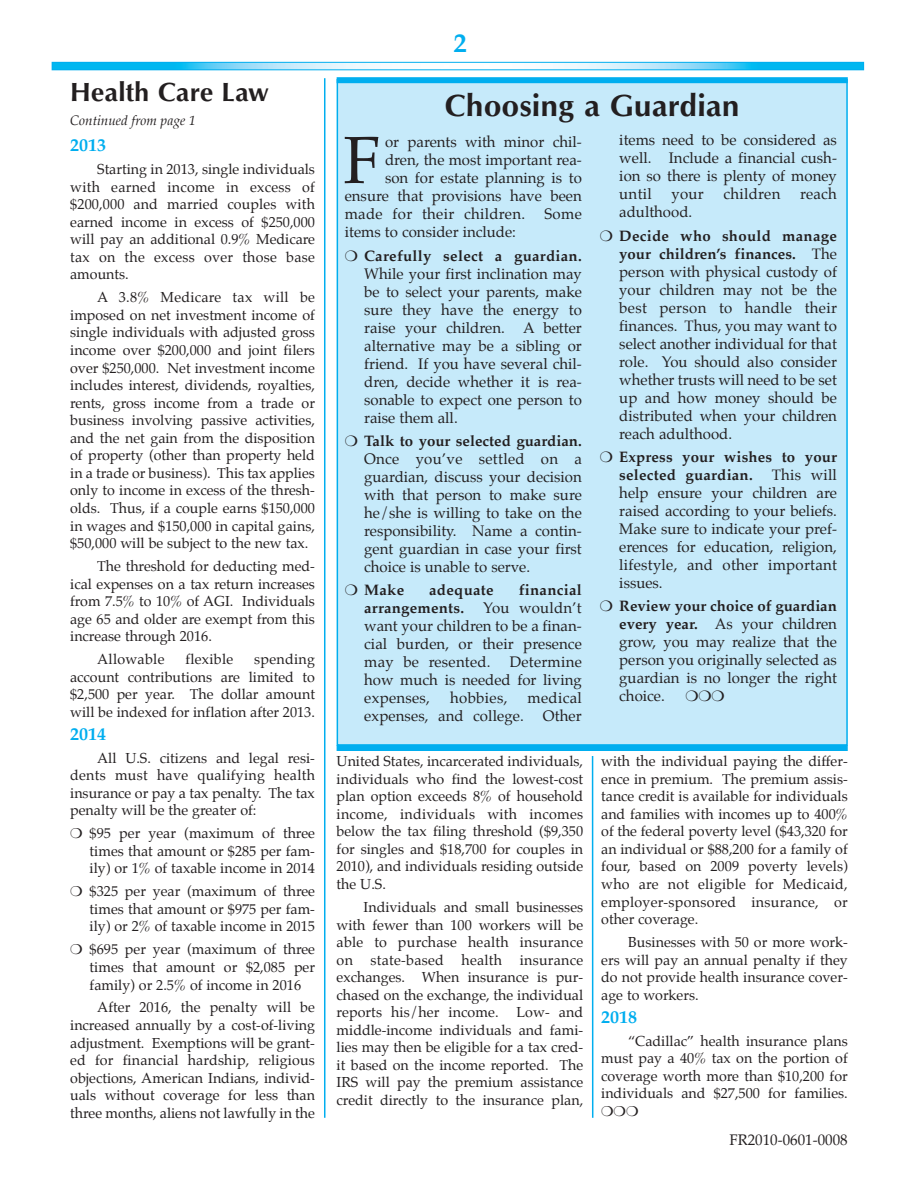
<style>
.page{position:relative;width:918px;height:1188px;background:#fff}
.page>*{position:absolute;margin:0;border:0;box-sizing:border-box;transform-origin:0 0}
.t1{font:66.9px "Palatino";color:#231f20}
.t2{font:31.5px "Optimum Bold DTC";color:#231f20}
.t3{font:27px "Optimum Bold DTC";color:#231f20}
.t4{font:700 27px "Palatino";color:#00aeef}
.t5{font:700 18px "Palatino";color:#00aeef}
.t6{font:15px/18px "Palatino";color:#231f20;text-align:justify}
.t7{font:700 15px/18px "Palatino";letter-spacing:.015em;color:#231f20}
.t8{font:15px "Palatino";letter-spacing:.02em;color:#231f20}
.t9{font:14.25px/17.5px "Palatino";color:#231f20;text-align:justify}
.t10{font:14.25px "Palatino";letter-spacing:.02em;color:#231f20}
.t11{font:italic 13.5px "Palatino";color:#231f20}
.s1{font-weight:700}
</style>
<div class="page">
<div style="left:338px;top:81px;width:508px;height:663px;background:#c6eafa"></div>
<img style="left:54px;top:64px;width:808px;height:4px">
<div style="left:52px;top:62px;width:812px;height:8px;border:1px solid #00aeef"></div>
<div style="left:337px;top:77px;width:511px;height:6px;background:#00aeef"></div>
<div style="left:337px;top:745px;width:511px;height:6px;background:#00aeef"></div>
<hr style="left:592px;top:756px;width:1px;height:362px;background:#00aeef">
<hr style="left:324px;top:78px;width:1px;height:1040px;background:#00aeef">
<h3 class="t3" style="left:70px;top:76px;width:200px">Health Care Law</h3>
<p class="t11" style="left:70px;top:114px;width:127px">Continued from page 1</p>
<p class="t5" style="left:70px;top:136px;width:38px">2013</p>
<p class="t9" style="left:70px;top:161px;width:246px;text-indent:27px">Starting in 2013, single individuals with earned income in excess of $200,000 and married couples with earned income in excess of $250,000 will pay an additional 0.9% Medicare tax on the excess over those base amounts.</p>
<p class="t9" style="left:70px;top:290px;width:246px;text-indent:27px">A 3.8% Medicare tax will be imposed on net investment income of single individuals with adjusted gross income over $200,000 and joint filers over $250,000. Net investment income includes interest, dividends, royalties, rents, gross income from a trade or business involving passive activities, and the net gain from the disposition of property (other than property held in a trade or business). This tax applies only to income in excess of the thresh&shy;olds. Thus, if a couple earns $150,000 in wages and $150,000 in capital gains, $50,000 will be subject to the new tax.</p>
<p class="t9" style="left:70px;top:558px;width:246px;text-indent:27px">The threshold for deducting med&shy;ical expenses on a tax return increases from 7.5% to 10% of AGI. Individuals age 65 and older are exempt from this increase through 2016.</p>
<p class="t10" style="left:97px;top:652px;width:69px">Allowable</p>
<p class="t10" style="left:185px;top:652px;width:50px">flexible</p>
<p class="t9" style="left:70px;top:652px;width:246px;text-indent:184px">spending account contributions are limited to $2,500 per year. The dollar amount will be indexed for inflation after 2013.</p>
<p class="t5" style="left:70px;top:725px;width:38px">2014</p>
<p class="t9" style="left:70px;top:750px;width:246px;text-indent:27px">All U.S. citizens and legal resi&shy;dents must have qualifying health insurance or pay a tax penalty. The tax penalty will be the greater of:</p>
<p class="t9" style="left:90px;top:826px;width:227px">$95 per year (maximum of three times that amount or $285 per fam&shy;ily) or 1% of taxable income in 2014</p>
<p class="t9" style="left:90px;top:884px;width:227px">$325 per year (maximum of three times that amount or $975 per fam&shy;ily) or 2% of taxable income in 2015</p>
<p class="t9" style="left:90px;top:942px;width:227px">$695 per year (maximum of three times that amount or $2,085 per family) or 2.5% of income in 2016</p>
<p class="t9" style="left:70px;top:1000px;width:246px;text-indent:27px">After 2016, the penalty will be increased annually by a cost-of-living adjustment. Exemptions will be grant&shy;ed for financial hardship, religious objections, American Indians, individ&shy;uals without coverage for less than three months, aliens not lawfully in the</p>
<h3 class="t4" style="left:453px;top:30px;width:15px">2</h3>
<h2 class="t2" style="left:445px;top:87px;width:297px">Choosing a Guardian</h2>
<h1 class="t1" style="left:343px;top:128px;width:39px">F</h1>
<p class="t6" style="left:385px;top:134px;width:198px">or parents with minor chil-</p>
<p class="t6" style="left:385px;top:152px;width:198px">dren, the most important rea-</p>
<p class="t6" style="left:385px;top:170px;width:198px">son for estate planning is to</p>
<p class="t6" style="left:345px;top:188px;width:239px">ensure that provisions have been</p>
<p class="t8" style="left:345px;top:207px;width:182px">made for their children.</p>
<p class="t6" style="left:544px;top:206px;width:39px">Some</p>
<p class="t6" style="left:345px;top:224px;width:173px">items to consider include:</p>
<p class="t7" style="left:364px;top:248px;width:219px">Carefully select a guardian.</p>
<p class="t6" style="left:364px;top:266px;width:219px">While your first inclination may be to select your parents, make sure they have the energy to raise your children. A better alternative may be a sibling or friend. If you have several chil&shy;dren, decide whether it is rea&shy;sonable to expect one person to raise them all.</p>
<p class="t7" style="left:364px;top:433px;width:219px">Talk to your selected guardian.</p>
<p class="t6" style="left:364px;top:451px;width:219px">Once you’ve settled on a guardian, discuss your decision with that person to make sure he/she is willing to take on the responsibility. Name a contin&shy;gent guardian in case your first choice is unable to serve.</p>
<p class="t7" style="left:364px;top:582px;width:42px">Make</p>
<p class="t7" style="left:429px;top:582px;width:66px">adequate</p>
<p class="t7" style="left:519px;top:582px;width:65px">financial</p>
<p class="t7" style="left:364px;top:600px;width:101px">arrangements.</p>
<p class="t6" style="left:364px;top:600px;width:219px;text-indent:119px">You wouldn’t want your children to be a finan&shy;cial burden, or their presence may be resented.</p>
<p class="t6" style="left:364px;top:654px;width:219px;text-indent:145px">Determine how much is needed for living expenses,</p>
<p class="t8" style="left:450px;top:691px;width:59px">hobbies,</p>
<p class="t8" style="left:528px;top:691px;width:56px">medical</p>
<p class="t6" style="left:364px;top:708px;width:161px">expenses, and college.</p>
<p class="t6" style="left:543px;top:708px;width:40px">Other</p>
<p class="t9" style="left:337px;top:754px;width:248px">United States, incarcerated individuals, individuals who find the lowest-cost plan option exceeds 8% of household income, individuals with incomes below the tax filing threshold ($9,350 for singles and $18,700 for couples in 2010), and individuals residing outside the U.S.</p>
<p class="t9" style="left:337px;top:899px;width:248px;text-indent:27px">Individuals and small businesses with fewer than 100 workers will be able to purchase health insurance on state-based health insurance exchanges. When insurance is pur&shy;chased on the exchange, the individual reports his/her income.</p>
<p class="t9" style="left:337px;top:1005px;width:248px;text-indent:180px">Low- and middle-income individuals and fami&shy;lies may then be eligible for a tax cred&shy;it based on the income reported. The IRS will pay the premium assistance credit directly to the insurance plan,</p>
<p class="t6" style="left:619px;top:132px;width:219px">items need to be considered as well. Include a financial cush&shy;ion so there is plenty of money until</p>
<p class="t6" style="left:672px;top:186px;width:34px">your</p>
<p class="t8" style="left:724px;top:187px;width:58px">children</p>
<p class="t6" style="left:800px;top:186px;width:38px">reach</p>
<p class="t6" style="left:619px;top:204px;width:74px">adulthood.</p>
<p class="t6" style="left:619px;top:228px;width:219px"><span class="s1">Decide who should manage your children’s finances.</span> The person with physical custody of your children may not be the best person to handle their finances. Thus, you may want to select another individual for that role. You should also consider whether trusts will need to be set up and how money should be distributed when your children reach adulthood.</p>
<p class="t7" style="left:619px;top:449px;width:219px">express your wishes to your selected guardian.</p>
<p class="t6" style="left:619px;top:467px;width:219px;text-indent:152px">This will help ensure your children are raised according to your beliefs.<br>Make sure to indicate your pref&shy;erences for education, religion, lifestyle, and other important issues.</p>
<p class="t6" style="left:619px;top:598px;width:219px"><span class="s1">Review your choice of guardian every year.</span> As your children grow, you may realize that the person you originally selected as guardian is no longer the right choice.</p>
<p class="t9" style="left:601px;top:754px;width:248px">with the individual paying the differ&shy;ence in premium. The premium assis&shy;tance credit is available for individuals and families with incomes up to 400% of the federal poverty level ($43,320 for an individual or $88,200 for a family of four, based on 2009 poverty levels) who are not eligible for Medicaid, employer-sponsored insurance, or other coverage.</p>
<p class="t9" style="left:601px;top:934px;width:248px;text-indent:27px">Businesses with 50 or more work&shy;ers will pay an annual penalty if they do not provide health insurance cover&shy;age to workers.</p>
<p class="t5" style="left:601px;top:1008px;width:37px">2018</p>
<p class="t9" style="left:601px;top:1033px;width:248px;text-indent:27px">“Cadillac” health insurance plans must pay a 40% tax on the portion of coverage worth more than $10,200 for individuals and $27,500 for families.</p>
<p class="t6" style="left:729px;top:1132px;width:120px">FR2010-0601-0008</p>
</div>
